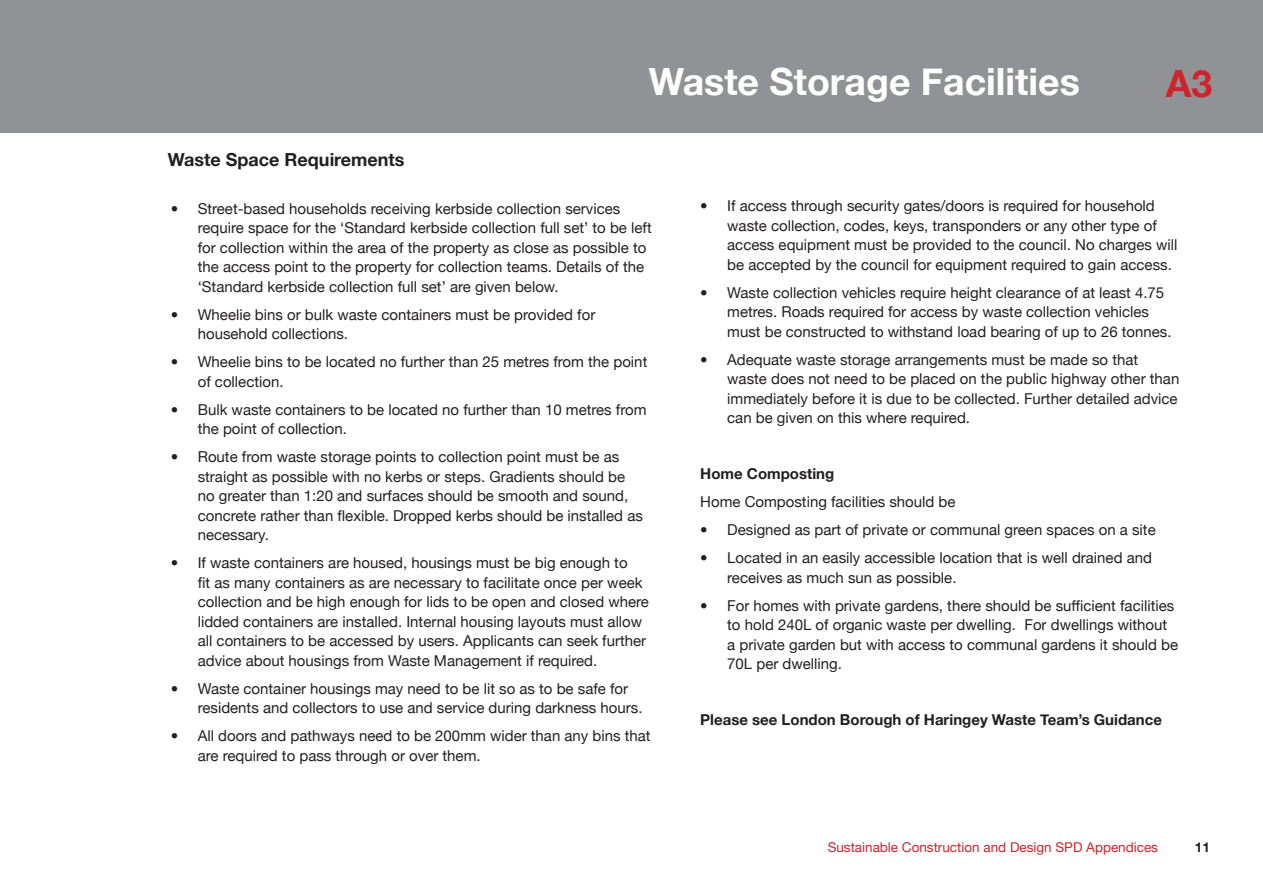
<style>
.page{position:relative;width:1263px;height:893px;background:#fff}
.page>*{position:absolute;margin:0;border:0;box-sizing:border-box;transform-origin:0 0}
.t1{font:700 37.5px "Helvetica Neue";color:#fff}
.t2{font:700 37.5px "Helvetica Neue";color:#d1232a}
.Text{font:700 18px "Helvetica Neue";color:#231f20}
.Text-2{font:15px/19.5px "Helvetica Neue";color:#231f20}
.Text-3{font:700 15px "Helvetica Neue";color:#231f20}
.t3{font:13.5px "Helvetica Neue";color:#d1232a}
.t4{font:700 13.5px "Helvetica Neue";color:#231f20}
</style>
<div class="page">
<div style="left:1px;top:0;width:1262px;height:133px;background:#919295"></div>
<p class="t1" style="left:649px;top:48px;width:433px">Waste Storage Facilities</p>
<p class="t2" style="left:1166px;top:50px;width:48px">A3</p>
<p class="Text" style="left:168px;top:144px;width:238px">Waste Space Requirements</p>
<p class="Text-2" style="left:198px;top:198px;width:455px;text-indent:-27px">• Street-based households receiving kerbside collection services require space for the ‘Standard kerbside collection full set’ to be left for collection within the area of the property as close as possible to the access point to the property for collection teams. Details of the ‘Standard kerbside collection full set’ are given below.</p>
<p class="Text-2" style="left:198px;top:304px;width:399px;text-indent:-27px">• Wheelie bins or bulk waste containers must be provided for household collections.</p>
<p class="Text-2" style="left:198px;top:351px;width:451px;text-indent:-27px">• Wheelie bins to be located no further than 25 metres from the point of collection.</p>
<p class="Text-2" style="left:198px;top:399px;width:450px;text-indent:-27px">• Bulk waste containers to be located no further than 10 metres from the point of collection.</p>
<p class="Text-2" style="left:198px;top:446px;width:447px;text-indent:-27px">• Route from waste storage points to collection point must be as straight as possible with no kerbs or steps. Gradients should be no greater than 1:20 and surfaces should be smooth and sound, concrete rather than flexible. Dropped kerbs should be installed as necessary.</p>
<p class="Text-2" style="left:198px;top:552px;width:453px;text-indent:-27px">• If waste containers are housed, housings must be big enough to<br>fit as many containers as are necessary to facilitate once per week collection and be high enough for lids to be open and closed where lidded containers are installed. Internal housing layouts must allow all containers to be accessed by users. Applicants can seek further advice about housings from Waste Management if required.</p>
<p class="Text-2" style="left:198px;top:678px;width:446px;text-indent:-27px">• Waste container housings may need to be lit so as to be safe for residents and collectors to use and service during darkness hours.</p>
<p class="Text-2" style="left:198px;top:725px;width:454px;text-indent:-27px">• All doors and pathways need to be 200mm wider than any bins that are required to pass through or over them.</p>
<p class="Text-2" style="left:727px;top:195px;width:452px;text-indent:-27px">• If access through security gates/doors is required for household waste collection, codes, keys, transponders or any other type of access equipment must be provided to the council. No charges will be accepted by the council for equipment required to gain access.</p>
<p class="Text-2" style="left:727px;top:282px;width:446px;text-indent:-27px">• Waste collection vehicles require height clearance of at least 4.75 metres. Roads required for access by waste collection vehicles must be constructed to withstand load bearing of up to 26 tonnes.</p>
<p class="Text-2" style="left:727px;top:349px;width:454px;text-indent:-27px">• Adequate waste storage arrangements must be made so that waste does not need to be placed on the public highway other than immediately before it is due to be collected. Further detailed advice can be given on this where required.</p>
<p class="Text-3" style="left:700px;top:460px;width:136px">Home Composting</p>
<p class="Text-2" style="left:700px;top:491px;width:257px">Home Composting facilities should be</p>
<p class="Text-2" style="left:700px;top:519px;width:457px">• Designed as part of private or communal green spaces on a site</p>
<p class="Text-2" style="left:727px;top:547px;width:426px;text-indent:-27px">• Located in an easily accessible location that is well drained and receives as much sun as possible.</p>
<p class="Text-2" style="left:727px;top:595px;width:452px;text-indent:-27px">• For homes with private gardens, there should be sufficient facilities to hold 240L of organic waste per dwelling. For dwellings without a private garden but with access to communal gardens it should be 70L per dwelling.</p>
<p class="Text-3" style="left:700px;top:706px;width:463px">Please see London Borough of Haringey Waste Team’s Guidance</p>
<p class="t3" style="left:828px;top:836px;width:332px">Sustainable Construction and Design SPD Appendices</p>
<p class="t4" style="left:1195px;top:835px;width:17px">11</p>
</div>
